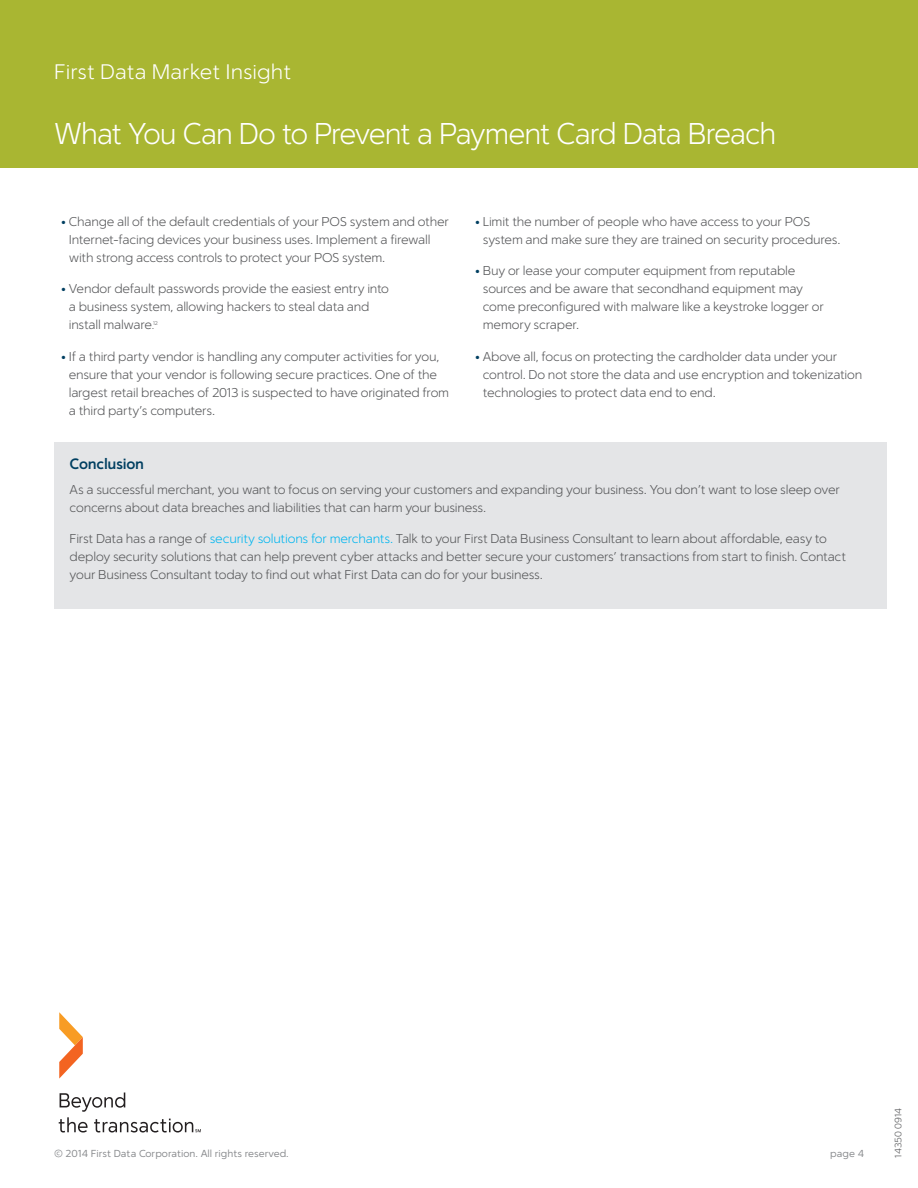
<style>
.page{position:relative;width:918px;height:1188px;background:#fff}
.page>*{position:absolute;margin:0;border:0;box-sizing:border-box;transform-origin:0 0}
.Headline_Front{font:300 30px "Simple Sans";letter-spacing:-.04em;color:#fff;scale:.95 1}
.t1{font:300 21px "Simple Sans";color:#fff}
.Body{font:700 15px "Simple Sans";letter-spacing:-.02em;color:#003f61}
.Body-2{font:300 12.75px/18px "Simple Sans";letter-spacing:-.02em;color:#57585a}
.legal__small{font:10.2px "Simple Sans";color:#8a8c8f}
.Code_Revision_Date{font:300 9.3px "Simple Sans";color:#57585a}
.s1{color:#003f61}
.s2{font-size:10.5px}
.s3{color:#00b6f0}
</style>
<div class="page">
<div style="left:54px;top:443px;width:833px;height:166px;background:#e4e5e7"></div>
<div style="left:0;top:0;width:918px;height:167px;background:#a9b632"></div>
<svg style="left:59px;top:1093px;width:142px;height:40px"></svg>
<svg style="left:59px;top:1012px;width:24px;height:67px"></svg>
<p class="t1" style="left:54px;top:60px;width:239px">First Data Market Insight</p>
<p class="Headline_Front" style="left:54px;top:116px;width:761px">What You Can Do to Prevent a Payment Card Data Breach</p>
<p class="Body-2" style="left:69px;top:212px;width:382px;text-indent:-8px"><span class="s1">•</span> Change all of the default credentials of your POS system and other<br>Internet-facing devices your business uses. Implement a firewall with strong access controls to protect your POS system.</p>
<p class="Body-2" style="left:69px;top:279px;width:322px;text-indent:-8px"><span class="s1">•</span> Vendor default passwords provide the easiest entry into a business system, allowing hackers to steal data and install malware<span class="s2">.</span><sup>12</sup></p>
<p class="Body-2" style="left:69px;top:347px;width:382px;text-indent:-8px"><span class="s1">•</span> If a third party vendor is handling any computer activities for you, ensure that your vendor is following secure practices. One of the largest retail breaches of 2013 is suspected to have originated from a third party’s computers.</p>
<p class="Body-2" style="left:483px;top:212px;width:359px;text-indent:-8px"><span class="s1">•</span> Limit the number of people who have access to your POS system and make sure they are trained on security procedures.</p>
<p class="Body-2" style="left:483px;top:261px;width:343px;text-indent:-8px"><span class="s1">•</span> Buy or lease your computer equipment from reputable sources and be aware that secondhand equipment may come preconfigured with malware like a keystroke logger or memory scraper.</p>
<p class="Body-2" style="left:483px;top:347px;width:381px;text-indent:-8px"><span class="s1">•</span> Above all, focus on protecting the cardholder data under your control. Do not store the data and use encryption and tokenization technologies to protect data end to end.</p>
<p class="Body" style="left:70px;top:455px;width:76px">Conclusion</p>
<p class="Body-2" style="left:70px;top:480px;width:772px">As a successful merchant, you want to focus on serving your customers and expanding your business. You don’t want to lose sleep over concerns about data breaches and liabilities that can harm your business.</p>
<p class="Body-2" style="left:70px;top:530px;width:778px">First Data has a range of <span class="s3">security solutions for merchants.</span> Talk to your First Data Business Consultant to learn about affordable, easy to deploy security solutions that can help prevent cyber attacks and better secure your customers’ transactions from start to finish. Contact your Business Consultant today to find out what First Data can do for your business.</p>
<p class="legal__small" style="left:54px;top:1147px;width:236px">© 2014 First Data Corporation. All rights reserved.</p>
<p class="legal__small" style="left:830px;top:1147px;width:35px">page 4</p>
<p class="Code_Revision_Date" style="left:893px;top:1158px;width:51px;rotate:-90deg">14350 0914</p>
</div>
